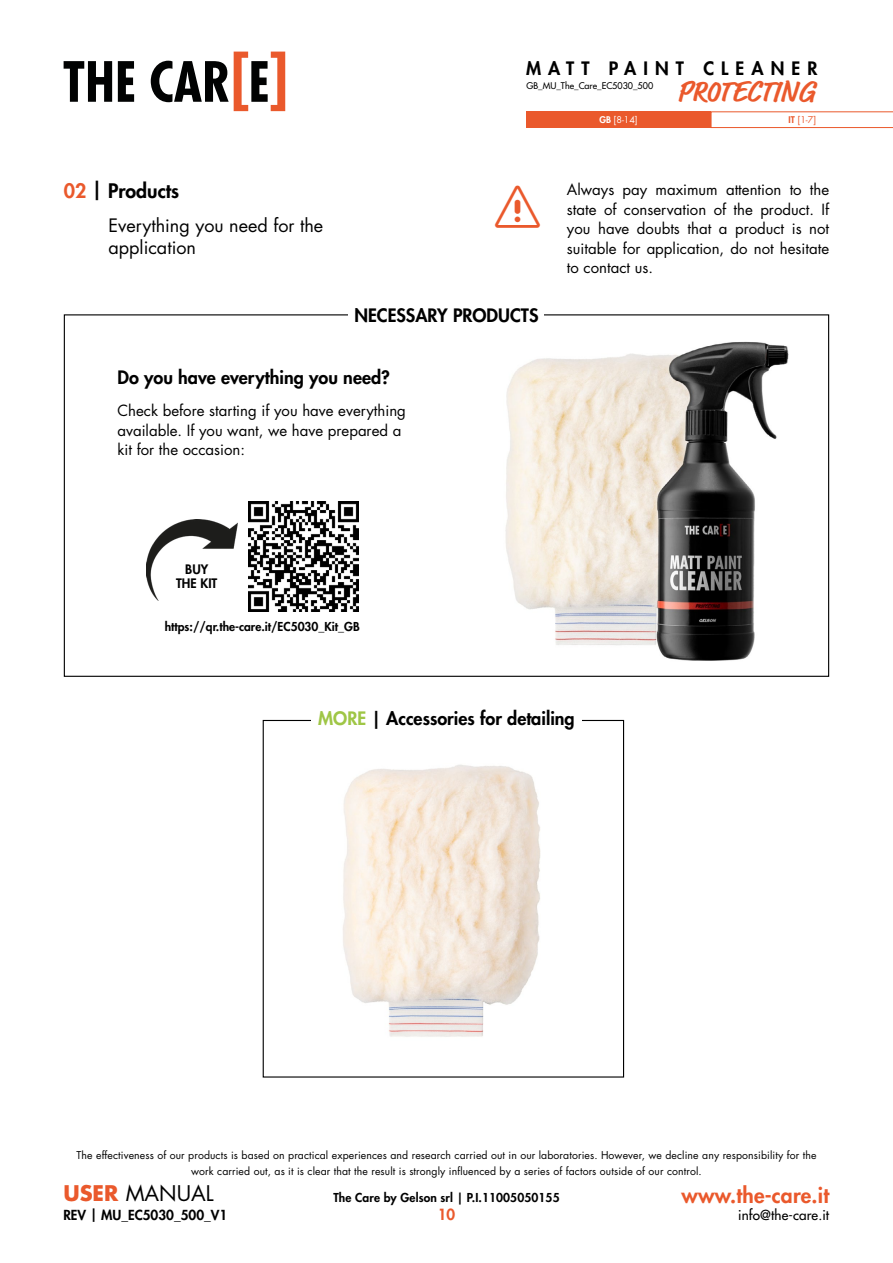
<style>
.page{position:relative;width:893px;height:1263px;background:#fff}
.page>*{position:absolute;margin:0;border:0;box-sizing:border-box;transform-origin:0 0}
.t1{font:700 30px "Market Pro";color:#ea592c}
.t2{font:800 21px "Futura Std";letter-spacing:.01em;color:#ea592c}
.t3{font:21px "Futura Std";color:#000}
.t4{font:800 19.5px "Futura Std";color:#000}
.t5{font:800 18px "Futura Std";color:#000}
.t6{font:18px/21.6px "Futura Std";color:#000}
.t7{font:800 18px "Futura Std";letter-spacing:.395em;color:#000}
.t8{font:15px/19.5px "Futura Std";color:#000;text-align:justify}
.t9{font:800 15px "Futura Std";color:#ea592c}
.t10{font:800 13.5px "Futura Std";color:#000}
.t11{font:500 13.5px "Futura Std";letter-spacing:.01em;color:#000}
.t12{font:800 12.75px/13.5px "Futura Std";color:#000;text-align:center}
.t13{font:800 12px "Futura Std";letter-spacing:.01em;color:#000}
.t14{font:10.5px/15.8px "Futura Std";letter-spacing:.01em;color:#000;text-align:center}
.t15{font:500 9px "Futura Std";color:#000}
.t16{font:9px "Futura Std";color:#fff}
.t17{font:9px "Futura Std";color:#ea592c}
.s1{color:#ea592c}
.s2{font-weight:800}
.s3{color:#9fc646}
.s4{font-weight:700;color:#ea592c}
</style>
<div class="page">
<svg style="left:64px;top:61px;width:48px;height:41px"></svg>
<svg style="left:118px;top:61px;width:16px;height:41px"></svg>
<svg style="left:151px;top:52px;width:134px;height:59px"></svg>
<div style="left:526px;top:111px;width:185px;height:17px;background:#ea592c"></div>
<svg style="left:711px;top:111px;width:182px;height:17px"></svg>
<img style="left:505px;top:341px;width:284px;height:320px">
<img style="left:343px;top:764px;width:198px;height:273px">
<img style="left:248px;top:501px;width:110px;height:111px">
<img style="left:146px;top:519px;width:92px;height:81px">
<h3 class="t4" style="left:64px;top:178px;width:117px"><span class="s1">02</span> | Products</h3>
<h3 class="t6" style="left:108px;top:215px;width:216px">Everything you need for the application</h3>
<h3 class="t7" style="left:526px;top:57px;width:293px">MATT PAINT CLEANER</h3>
<h1 class="t1" style="left:677px;top:71px;width:141px">PROTECTING</h1>
<p class="t15" style="left:526px;top:80px;width:128px">GB_MU_The_Care_EC5030_500</p>
<p class="t16" style="left:599px;top:114px;width:40px"><span class="s2">GB</span> [8-14]</p>
<p class="t17" style="left:789px;top:114px;width:29px"><span class="s2">IT</span> [1-7]</p>
<h3 class="t5" style="left:354px;top:304px;width:186px">NECESSARY PRODUCTS</h3>
<h3 class="t8" style="left:567px;top:180px;width:264px">Always pay maximum attention to the state of conservation of the product. If you have doubts that a product is not suitable for application, do not hesitate to contact us.</h3>
<h3 class="t5" style="left:117px;top:366px;width:274px">Do you have everything you need?</h3>
<h3 class="t8" style="left:117px;top:401px;width:290px;text-align:left">Check before starting if you have everything available. If you want, we have prepared a kit for the occasion:</h3>
<p class="t12" style="left:176px;top:563px;width:43px">BUY<br>THE KIT</p>
<p class="t13" style="left:165px;top:619px;width:196px">https://qr.the-care.it/EC5030_Kit_GB</p>
<h3 class="t5" style="left:318px;top:707px;width:258px"><span class="s3">MORE</span> | Accessories for detailing</h3>
<p class="t14" style="left:77px;top:1147px;width:741px">The effectiveness of our products is based on practical experiences and research carried out in our laboratories. However, we decline any responsibility for the work carried out, as it is clear that the result is strongly influenced by a series of factors outside of our control.</p>
<h3 class="t9" style="left:438px;top:1205px;width:19px">10</h3>
<h2 class="t3" style="left:63px;top:1180px;width:152px"><span class="s4">USER</span> MANUAL</h2>
<p class="t10" style="left:63px;top:1207px;width:166px">REV | MU_EC5030_500_V1</p>
<p class="t13" style="left:333px;top:1189px;width:228px">The Care by Gelson srl | P.I.11005050155</p>
<h2 class="t2" style="left:681px;top:1182px;width:149px">www.the-care.it</h2>
<p class="t11" style="left:738px;top:1207px;width:93px">info@the-care.it</p>
</div>
